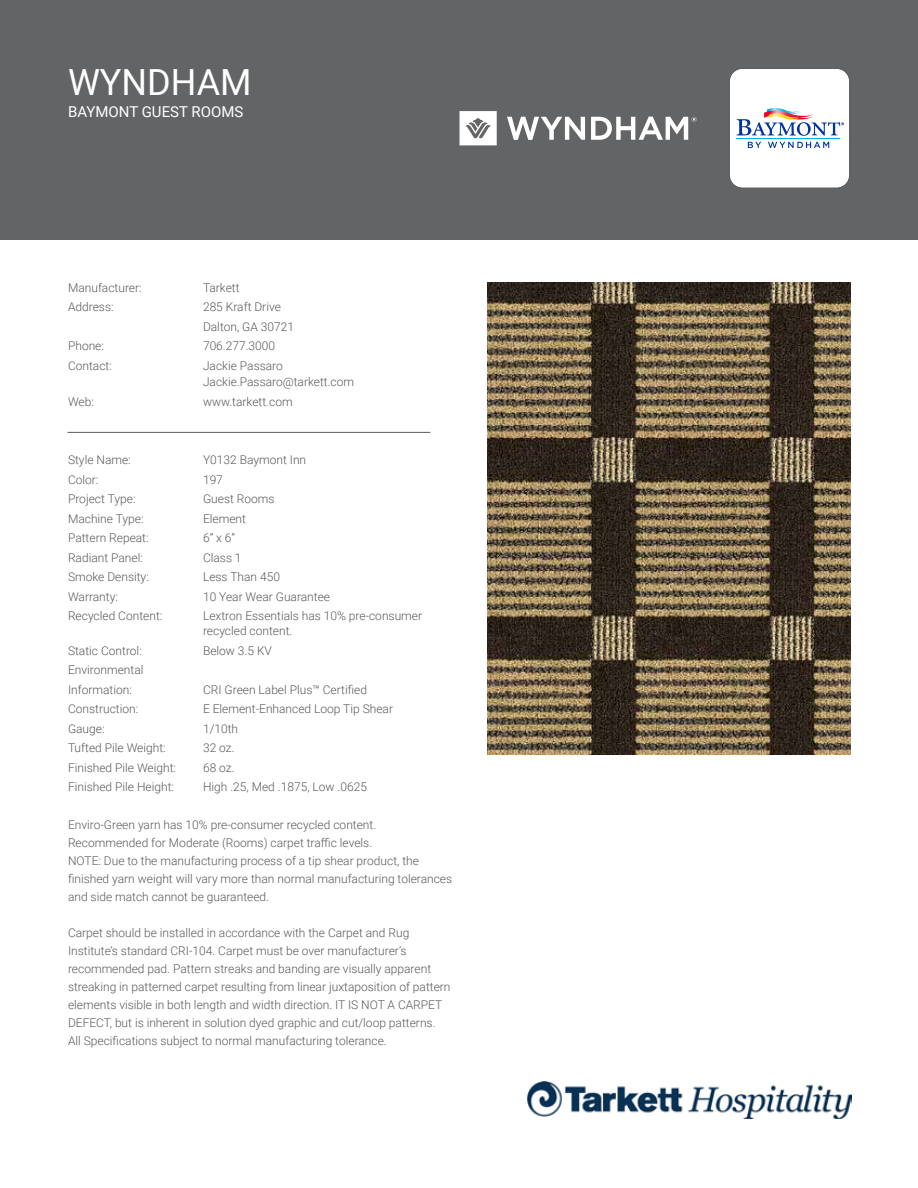
<style>
.page{position:relative;width:918px;height:1188px;background:#fff}
.page>*{position:absolute;margin:0;border:0;box-sizing:border-box;transform-origin:0 0}
.t1{font:36px "Roboto";color:#fff}
.t2{font:15px "Roboto";color:#fff}
.t3{font:300 12px/18px "Roboto";color:#58595b}
</style>
<div class="page">
<img style="left:487px;top:283px;width:363px;height:471px">
<hr style="left:68px;top:432px;width:362px;height:1px;background:#58595b">
<img style="left:527px;top:1081px;width:324px;height:37px">
<div style="left:0;top:0;width:918px;height:240px;background:#636466"></div>
<svg style="left:507px;top:117px;width:78px;height:23px"></svg>
<svg style="left:591px;top:117px;width:106px;height:23px"></svg>
<svg style="left:460px;top:111px;width:37px;height:34px"></svg>
<div style="left:729px;top:68px;width:121px;height:120px;background:#fff;border-radius:13px"></div>
<div style="left:729px;top:68px;width:121px;height:120px;border:1px solid #58595b;border-radius:13px"></div>
<svg style="left:737px;top:108px;width:107px;height:40px"></svg>
<h1 class="t1" style="left:68px;top:56px;width:185px">WYNDHAM</h1>
<p class="t2" style="left:68px;top:101px;width:177px">BAYMONT GUEST ROOMS</p>
<p class="t3" style="left:68px;top:278px;width:75px">Manufacturer:</p>
<p class="t3" style="left:203px;top:278px;width:38px">Tarkett</p>
<p class="t3" style="left:68px;top:297px;width:47px">Address:</p>
<p class="t3" style="left:203px;top:297px;width:93px;line-height:19.5px">285 Kraft Drive<br>Dalton, GA 30721</p>
<p class="t3" style="left:68px;top:336px;width:38px">Phone:</p>
<p class="t3" style="left:203px;top:336px;width:74px">706.277.3000</p>
<p class="t3" style="left:68px;top:356px;width:45px">Contact:</p>
<p class="t3" style="left:203px;top:357px;width:153px;line-height:16.5px">Jackie Passaro<br>Jackie.Passaro@tarkett.com</p>
<p class="t3" style="left:68px;top:392px;width:27px">Web:</p>
<p class="t3" style="left:203px;top:392px;width:91px">www.tarkett.com</p>
<p class="t3" style="left:68px;top:450px;width:64px">Style Name:</p>
<p class="t3" style="left:203px;top:450px;width:105px">Y0132 Baymont Inn</p>
<p class="t3" style="left:68px;top:470px;width:32px">Color:</p>
<p class="t3" style="left:203px;top:470px;width:21px">197</p>
<p class="t3" style="left:68px;top:489px;width:69px">Project Type:</p>
<p class="t3" style="left:203px;top:489px;width:73px">Guest Rooms</p>
<p class="t3" style="left:68px;top:509px;width:77px">Machine Type:</p>
<p class="t3" style="left:203px;top:509px;width:44px">Element</p>
<p class="t3" style="left:68px;top:528px;width:82px">Pattern Repeat:</p>
<p class="t3" style="left:203px;top:528px;width:34px">6” x 6”</p>
<p class="t3" style="left:68px;top:548px;width:76px">Radiant Panel:</p>
<p class="t3" style="left:203px;top:548px;width:40px">Class 1</p>
<p class="t3" style="left:68px;top:567px;width:82px">Smoke Density:</p>
<p class="t3" style="left:203px;top:567px;width:78px">Less Than 450</p>
<p class="t3" style="left:68px;top:587px;width:51px">Warranty:</p>
<p class="t3" style="left:203px;top:587px;width:129px">10 Year Wear Guarantee</p>
<p class="t3" style="left:68px;top:606px;width:96px">Recycled Content:</p>
<p class="t3" style="left:203px;top:608px;width:221px;line-height:15px">Lextron Essentials has 10% pre-consumer recycled content.</p>
<p class="t3" style="left:68px;top:641px;width:75px">Static Control:</p>
<p class="t3" style="left:203px;top:641px;width:70px">Below 3.5 KV</p>
<p class="t3" style="left:68px;top:660px;width:77px;line-height:19.5px">Environmental<br>Information:</p>
<p class="t3" style="left:203px;top:680px;width:166px">CRI Green Label Plus™ Certified</p>
<p class="t3" style="left:68px;top:699px;width:72px">Construction:</p>
<p class="t3" style="left:203px;top:699px;width:192px">E Element-Enhanced Loop Tip Shear</p>
<p class="t3" style="left:68px;top:719px;width:38px">Gauge:</p>
<p class="t3" style="left:203px;top:719px;width:37px">1/10th</p>
<p class="t3" style="left:68px;top:738px;width:99px">Tufted Pile Weight:</p>
<p class="t3" style="left:203px;top:738px;width:33px">32 oz.</p>
<p class="t3" style="left:68px;top:758px;width:110px">Finished Pile Weight:</p>
<p class="t3" style="left:203px;top:758px;width:33px">68 oz.</p>
<p class="t3" style="left:68px;top:777px;width:108px">Finished Pile Height:</p>
<p class="t3" style="left:203px;top:777px;width:166px">High .25, Med .1875, Low .0625</p>
<p class="t3" style="left:68px;top:815px;width:386px">Enviro-Green yarn has 10% pre-consumer recycled content.<br>Recommended for Moderate (Rooms) carpet traffic levels.<br>NOTE: Due to the manufacturing process of a tip shear product, the finished yarn weight will vary more than normal manufacturing tolerances and side match cannot be guaranteed.</p>
<p class="t3" style="left:68px;top:923px;width:384px">Carpet should be installed in accordance with the Carpet and Rug Institute’s standard CRI-104. Carpet must be over manufacturer’s recommended pad. Pattern streaks and banding are visually apparent streaking in patterned carpet resulting from linear juxtaposition of pattern elements visible in both length and width direction. IT IS NOT A CARPET DEFECT, but is inherent in solution dyed graphic and cut/loop patterns.<br>All Specifications subject to normal manufacturing tolerance.</p>
</div>
